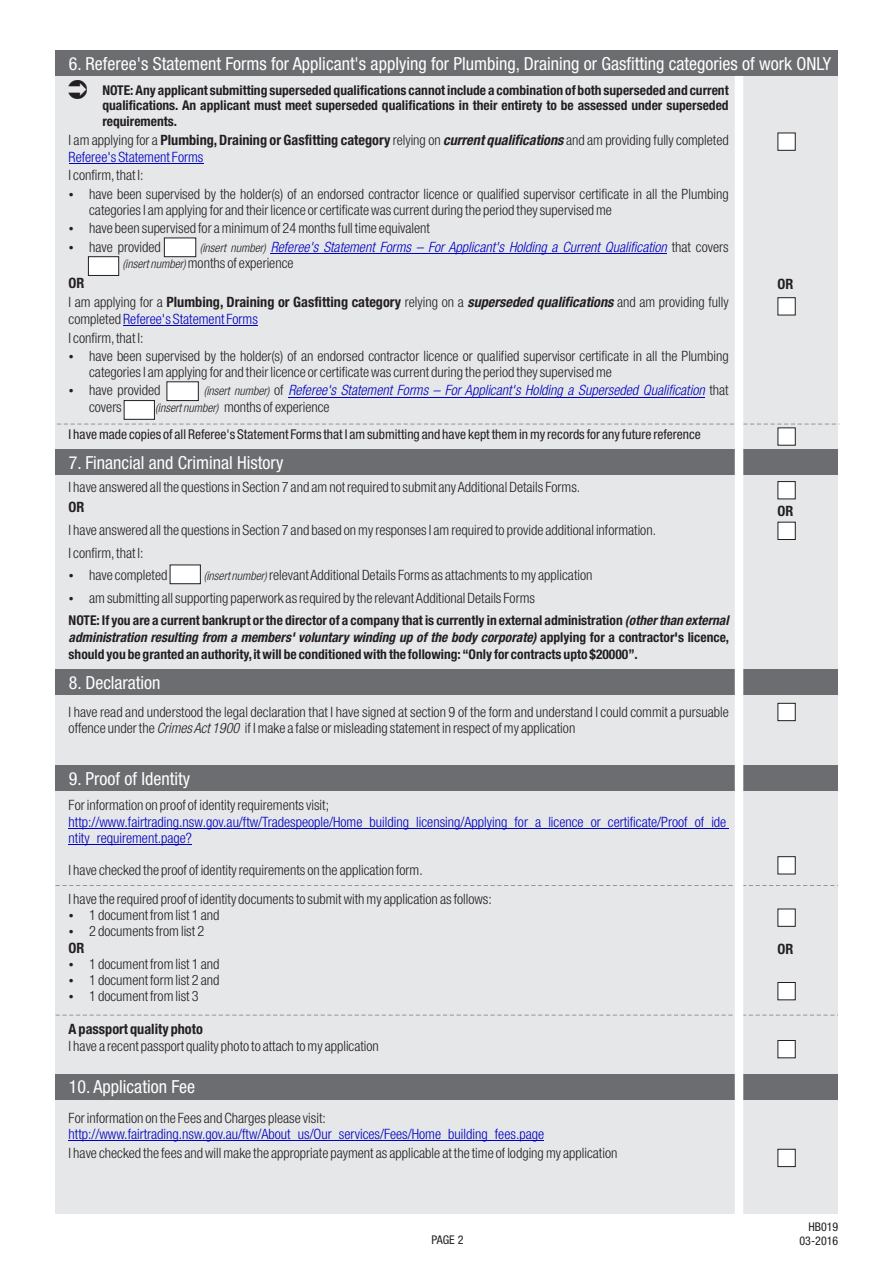
<style>
.page{position:relative;width:893px;height:1263px;background:#fff}
.page>*{position:absolute;margin:0;border:0;box-sizing:border-box;transform-origin:0 0}
.t1{font:condensed 18px "Helvetica Neue LT Std";color:#fff}
.t2{font:300 condensed 14.25px/18.6px "Helvetica Neue LT Std";color:#231f20}
.t3{font:300 condensed 14.25px/16px "Helvetica Neue LT Std";color:#0000c4}
.t4{font:italic 300 condensed 14.25px/16.5px "Helvetica Neue LT Std";color:#0000c4}
.t5{font:700 condensed 14.25px "Helvetica Neue LT Std";color:#231f20}
.t6{font:700 condensed 13.5px/15.5px "Helvetica Neue LT Std";color:#231f20;text-align:justify}
.t7{font:condensed 13.5px "Helvetica Neue LT Std";color:#231f20}
.t8{font:condensed 12px/13.8px "Helvetica Neue LT Std";color:#231f20;text-align:right}
.s1{font-weight:700}
.s2{font-weight:700;font-style:italic}
.s3{color:#0000c4}
.s4{font-size:12px;color:#231f20}
.s5{font-style:normal;color:#231f20}
.s6{font-style:italic;font-size:12px}
.s7{font-style:italic}
</style>
<div class="page">
<div style="left:55px;top:51px;width:783px;height:1163px;background:#e6e7e9"></div>
<hr style="left:69px;top:163px;width:134px;height:1px;background:#0000c4">
<hr style="left:271px;top:253px;width:396px;height:1px;background:#0000c4">
<hr style="left:123px;top:325px;width:135px;height:1px;background:#0000c4">
<hr style="left:288px;top:397px;width:417px;height:1px;background:#0000c4">
<div style="left:778px;top:133px;width:17px;height:17px;background:#fff"></div>
<div style="left:778px;top:428px;width:17px;height:17px;background:#fff"></div>
<div style="left:778px;top:297px;width:17px;height:18px;background:#fff"></div>
<div style="left:56px;top:450px;width:782px;height:25px;background:#6c6d70"></div>
<div style="left:778px;top:481px;width:17px;height:18px;background:#fff;border:1px solid #231f20"></div>
<div style="left:778px;top:522px;width:17px;height:18px;background:#fff;border:1px solid #231f20"></div>
<div style="left:56px;top:669px;width:782px;height:26px;background:#6c6d70"></div>
<div style="left:778px;top:703px;width:17px;height:18px;background:#fff;border:1px solid #231f20"></div>
<div style="left:56px;top:766px;width:782px;height:25px;background:#6c6d70"></div>
<hr style="left:69px;top:828px;width:660px;height:1px;background:#0000c4">
<hr style="left:69px;top:844px;width:123px;height:1px;background:#0000c4">
<div style="left:778px;top:856px;width:17px;height:18px;background:#fff"></div>
<div style="left:778px;top:909px;width:17px;height:17px;background:#fff"></div>
<div style="left:778px;top:982px;width:17px;height:18px;background:#fff;border:1px solid #231f20"></div>
<div style="left:778px;top:1040px;width:17px;height:18px;background:#fff;border:1px solid #231f20"></div>
<div style="left:56px;top:1074px;width:782px;height:25px;background:#6c6d70"></div>
<hr style="left:69px;top:1140px;width:475px;height:1px;background:#0000c4">
<div style="left:778px;top:1149px;width:17px;height:18px;background:#fff;border:1px solid #231f20"></div>
<div style="left:164px;top:238px;width:32px;height:19px;background:#fff;border:1px solid #231f20"></div>
<div style="left:88px;top:256px;width:31px;height:20px;background:#fff;border:1px solid #231f20"></div>
<div style="left:167px;top:382px;width:31px;height:19px;background:#fff;border:1px solid #231f20"></div>
<div style="left:124px;top:400px;width:31px;height:19px;background:#fff;border:1px solid #231f20"></div>
<div style="left:170px;top:565px;width:31px;height:19px;background:#fff;border:1px solid #231f20"></div>
<div style="left:56px;top:51px;width:782px;height:25px;background:#6c6d70"></div>
<svg style="left:57px;top:424px;width:782px;height:1px"></svg>
<svg style="left:56px;top:885px;width:782px;height:1px"></svg>
<svg style="left:56px;top:1015px;width:782px;height:1px"></svg>
<div style="left:735px;top:76px;width:8px;height:1138px;background:#fff"></div>
<p class="t1" style="left:69px;top:57px;width:764px">6. Referee's Statement Forms for Applicant's applying for Plumbing, Draining or Gasfitting categories of work ONLY</p>
<p class="t6" style="left:102px;top:84px;width:628px">NOTE: Any applicant submitting superseded qualifications cannot include a combination of both superseded and current qualifications. An applicant must meet superseded qualifications in their entirety to be assessed under superseded requirements.</p>
<p class="t2" style="left:69px;top:134px;width:662px;line-height:16.5px">I am applying for a <span class="s1">Plumbing, Draining or Gasfitting category</span> relying on <span class="s2">current qualifications</span> and am providing fully completed<br><span class="s3">Referee's Statement Forms</span></p>
<p class="t2" style="left:89px;top:168px;width:641px;text-indent:-21px">I confirm, that I:<br>have been supervised by the holder(s) of an endorsed contractor licence or qualified supervisor certificate in all the Plumbing</p>
<p class="t2" style="left:89px;top:202px;width:524px">categories I am applying for and their licence or certificate was current during the period they supervised me have been supervised for a minimum of 24 months full time equivalent<br>have provided</p>
<p class="t4" style="left:123px;top:240px;width:608px;text-indent:77px"><span class="s4">(insert number)</span> Referee's Statement Forms – For Applicant's Holding a Current Qualification <span class="s5">that covers </span><span class="s4">(insert number)</span> <span class="s5">months of experience</span></p>
<p class="t2" style="left:69px;top:275px;width:662px;line-height:19.5px"><span class="s1">OR<br></span>I am applying for a <span class="s1">Plumbing, Draining or Gasfitting category</span> relying on a <span class="s2">superseded qualifications</span> and am providing fully</p>
<p class="t2" style="left:69px;top:312px;width:191px">completed <span class="s3">Referee's Statement Forms<br></span>I confirm, that I:</p>
<p class="t2" style="left:89px;top:350px;width:641px;line-height:15.6px">have been supervised by the holder(s) of an endorsed contractor licence or qualified supervisor certificate in all the Plumbing categories I am applying for and their licence or certificate was current during the period they supervised me</p>
<p class="t2" style="left:89px;top:383px;width:73px">have provided</p>
<p class="t4" style="left:204px;top:384px;width:526px"><span class="s4">(insert number)</span> <span class="s5">of</span> Referee's Statement Forms – For Applicant's Holding a Superseded Qualification <span class="s5">that</span></p>
<p class="t2" style="left:89px;top:400px;width:34px">covers</p>
<p class="t2" style="left:155px;top:400px;width:176px"><span class="s6">(insert number)</span> months of experience</p>
<p class="t7" style="left:69px;top:429px;width:634px">I have made copies of all Referee's Statement Forms that I am submitting and have kept them in my records for any future reference</p>
<p class="t1" style="left:69px;top:456px;width:216px">7. Financial and Criminal History</p>
<p class="t2" style="left:69px;top:480px;width:513px">I have answered all the questions in Section 7 and am not required to submit any Additional Details Forms.</p>
<p class="t5" style="left:69px;top:502px;width:17px">OR</p>
<p class="t2" style="left:69px;top:523px;width:589px">I have answered all the questions in Section 7 and based on my responses I am required to provide additional information.</p>
<p class="t2" style="left:69px;top:545px;width:76px">I confirm, that I:</p>
<p class="t2" style="left:89px;top:568px;width:80px">have completed</p>
<p class="t2" style="left:89px;top:566px;width:505px;line-height:23.1px;text-indent:115px"><span class="s6">(insert number)</span> relevant Additional Details Forms as attachments to my application am submitting all supporting paperwork as required by the relevant Additional Details Forms</p>
<p class="t6" style="left:69px;top:614px;width:662px;line-height:16.6px">NOTE: If you are a current bankrupt or the director of a company that is currently in external administration <span class="s7">(other than external administration resulting from a members' voluntary winding up of the body corporate)</span> applying for a contractor's licence, should you be granted an authority, it will be conditioned with the following: “Only for contracts upto $20000”.</p>
<p class="t1" style="left:69px;top:676px;width:93px">8. Declaration</p>
<p class="t2" style="left:69px;top:706px;width:662px;line-height:16px">I have read and understood the legal declaration that I have signed at section 9 of the form and understand I could commit a pursuable offence under the <span class="s7">Crimes Act 1900</span> if I make a false or misleading statement in respect of my application</p>
<p class="t1" style="left:69px;top:772px;width:123px">9. Proof of Identity</p>
<p class="t2" style="left:69px;top:798px;width:262px">For information on proof of identity requirements visit;</p>
<p class="t3" style="left:69px;top:815px;width:659px">http://www.fairtrading.nsw.gov.au/ftw/Tradespeople/Home_building_licensing/Applying_for_a_licence_or_certificate/Proof_of_ide ntity_requirement.page?</p>
<p class="t2" style="left:69px;top:857px;width:425px;line-height:29px">I have checked the proof of identity requirements on the application form.<br>I have the required proof of identity documents to submit with my application as follows:</p>
<p class="t2" style="left:89px;top:909px;width:132px;line-height:16px">1 document from list 1 and<br>2 documents from list 2</p>
<p class="t5" style="left:69px;top:942px;width:17px">OR</p>
<p class="t2" style="left:89px;top:958px;width:132px;line-height:16px;text-align:justify">1 document from list 1 and 1 document form list 2 and 1 document from list 3</p>
<p class="t5" style="left:69px;top:1024px;width:136px">A passport quality photo</p>
<p class="t2" style="left:69px;top:1038px;width:312px">I have a recent passport quality photo to attach to my application</p>
<p class="t1" style="left:69px;top:1080px;width:128px">10. Application Fee</p>
<p class="t2" style="left:69px;top:1110px;width:259px">For information on the Fees and Charges please visit:</p>
<p class="t3" style="left:69px;top:1128px;width:477px">http://www.fairtrading.nsw.gov.au/ftw/About_us/Our_services/Fees/Home_building_fees.page</p>
<p class="t2" style="left:69px;top:1146px;width:550px">I have checked the fees and will make the appropriate payment as applicable at the time of lodging my application</p>
<p class="t8" style="left:431px;top:1234px;width:33px">PAGE 2</p>
<p class="t5" style="left:777px;top:279px;width:17px">OR</p>
<p class="t5" style="left:777px;top:506px;width:17px">OR</p>
<p class="t5" style="left:777px;top:943px;width:17px">OR</p>
<p class="t8" style="left:799px;top:1221px;width:40px">HB019<br>03-2016</p>
</div>
